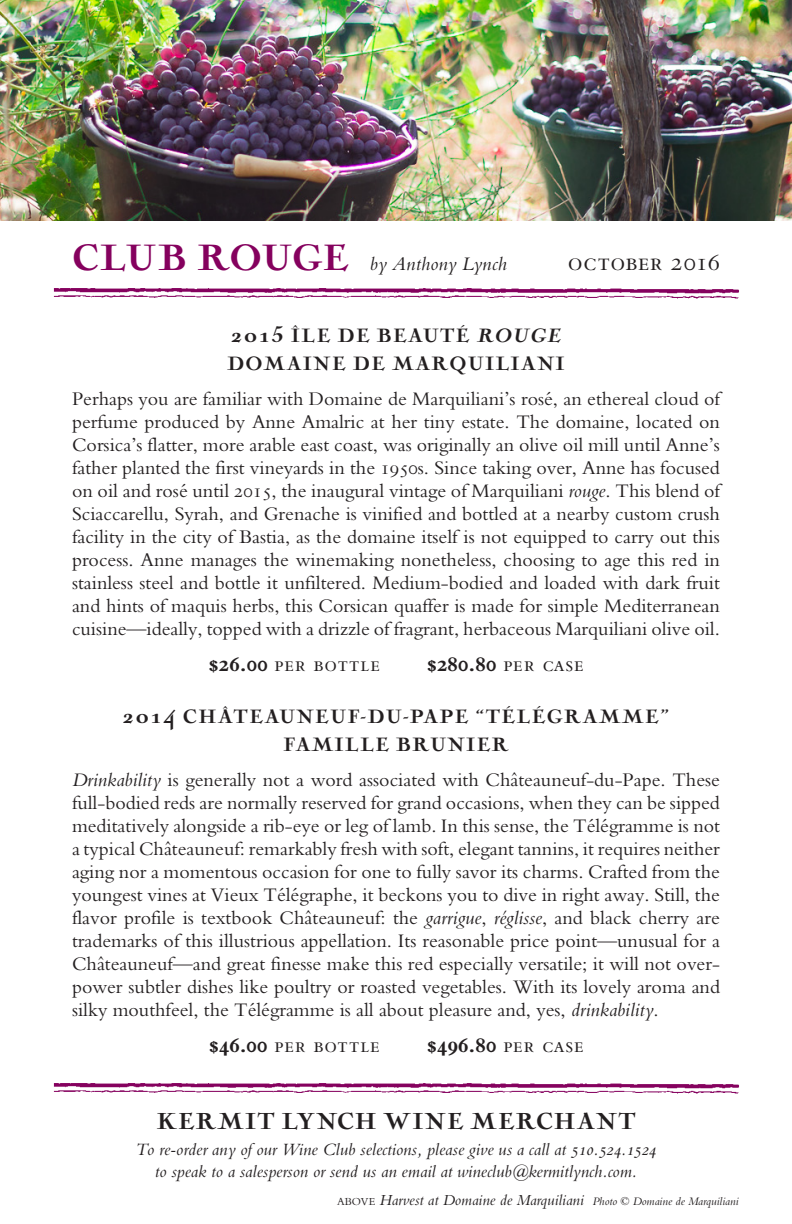
<style>
.page{position:relative;width:792px;height:1224px;background:#fff}
.page>*{position:absolute;margin:0;border:0;box-sizing:border-box;transform-origin:0 0}
.t1{font:26px "Bembo SC";letter-spacing:.02em;color:#231f20}
.t2{font:900 24px "Nicolas Cochin EF";letter-spacing:.045em;color:#231f20}
.per_whatever_line{font:22px "Bembo SC";letter-spacing:.03em;color:#231f20}
.per_whatever_line-2{font:22px "Bembo Bold Os F";letter-spacing:.015em;color:#231f20}
.text_flush{font:20px/23px "Bembo Regular TS";color:#231f20;text-align:justify}
.head-small{font:900 20px/28px "Nicolas Cochin EF";letter-spacing:.055em;color:#231f20}
.t3{font:20px "Bembo Italic Os F5 lig WT";letter-spacing:.01em;color:#231f20}
.t4{font:18px/22px "Bembo Italic Os F5 lig WT";color:#231f20;text-align:center}
.t5{font:16px "Bembo Italic Os F";color:#231f20}
.s1{font-family:"Nicolas Cochin EF";font-weight:900;font-size:38px;color:#85015e}
.s2{font-size:30px}
.s3{font-style:italic}
.s4{font-family:"Bembo";font-style:italic}
.s5{font-family:"Bembo Bold Os F"}
.s6{font-family:"Bembo SC"}
.s7{font-family:"Bembo Regular TS";font-size:11.2px}
.s8{font-size:12px}
</style>
<div class="page">
<img style="left:0;top:0;width:792px;height:221px">
<img style="left:53px;top:1083px;width:686px;height:10px">
<img style="left:53px;top:288px;width:686px;height:11px">
<p class="t3" style="left:72px;top:252px;width:436px"><span class="s1">CLUB ROUGE</span> by Anthony Lynch</p>
<p class="t1" style="left:568px;top:248px;width:154px">october 2016</p>
<p class="head-small" style="left:227px;top:323px;width:340px"><span class="s2">2015</span> ÎLE DE BEAUTÉ <span class="s3">ROUGE<br></span>DOMAINE DE MARQUILIANI</p>
<p class="text_flush" style="left:72px;top:387px;width:650px">Perhaps you are familiar with Domaine de Marquiliani’s rosé, an ethereal cloud of perfume produced by Anne Amalric at her tiny estate. The domaine, located on Corsica’s flatter, more arable east coast, was originally an olive oil mill until Anne’s father planted the first vineyards in the 1950s. Since taking over, Anne has focused on oil and rosé until 2015, the inaugural vintage of Marquiliani <span class="s4">rouge</span>. This blend of Sciaccarellu, Syrah, and Grenache is vinified and bottled at a nearby custom crush facility in the city of Bastia, as the domaine itself is not equipped to carry out this process. Anne manages the winemaking nonetheless, choosing to age this red in stainless steel and bottle it unfiltered. Medium-bodied and loaded with dark fruit and hints of maquis herbs, this Corsican quaffer is made for simple Mediterranean cuisine—ideally, topped with a drizzle of fragrant, herbaceous Marquiliani olive oil.</p>
<p class="per_whatever_line" style="left:209px;top:652px;width:172px"><span class="s5">$26.00</span> per bottle</p>
<p class="per_whatever_line-2" style="left:427px;top:652px;width:158px">$280.80 <span class="s6">per case</span></p>
<p class="head-small" style="left:123px;top:704px;width:548px;text-align:center"><span class="s2">2014</span> CHÂTEAUNEUF-DU-PAPE “TÉLÉGRAMME”<br>FAMILLE BRUNIER</p>
<p class="text_flush" style="left:72px;top:768px;width:650px"><span class="s4">Drinkability</span> is generally not a word associated with Châteauneuf-du-Pape. These full-bodied reds are normally reserved for grand occasions, when they can be sipped meditatively alongside a rib-eye or leg of lamb. In this sense, the Télégramme is not a typical Châteauneuf: remarkably fresh with soft, elegant tannins, it requires neither aging nor a momentous occasion for one to fully savor its charms. Crafted from the youngest vines at Vieux Télégraphe, it beckons you to dive in right away. Still, the flavor profile is textbook Châteauneuf: the <span class="s4">garrigue</span>, <span class="s4">réglisse</span>, and black cherry are trademarks of this illustrious appellation. Its reasonable price point—unusual for a Châteauneuf—and great finesse make this red especially versatile; it will not over&shy;power subtler dishes like poultry or roasted vegetables. With its lovely aroma and silky mouthfeel, the Télégramme is all about pleasure and, yes, <span class="s4">drinkability</span>.</p>
<p class="per_whatever_line" style="left:209px;top:1033px;width:172px"><span class="s5">$46.00</span> per bottle</p>
<p class="per_whatever_line-2" style="left:427px;top:1033px;width:158px">$496.80 <span class="s6">per case</span></p>
<p class="t2" style="left:156px;top:1108px;width:481px">KERMIT LYNCH WINE MERCHANT</p>
<p class="t4" style="left:136px;top:1138px;width:522px">To re-order any of our Wine Club selections, please give us a call at 510.524.1524 to speak to a salesperson or send us an email at wineclub@kermitlynch.com.</p>
<p class="t5" style="left:337px;top:1191px;width:403px"><span class="s7">ABOVE</span> Harvest at Domaine de Marquiliani <span class="s8">Photo © Domaine de Marquiliani</span></p>
</div>
